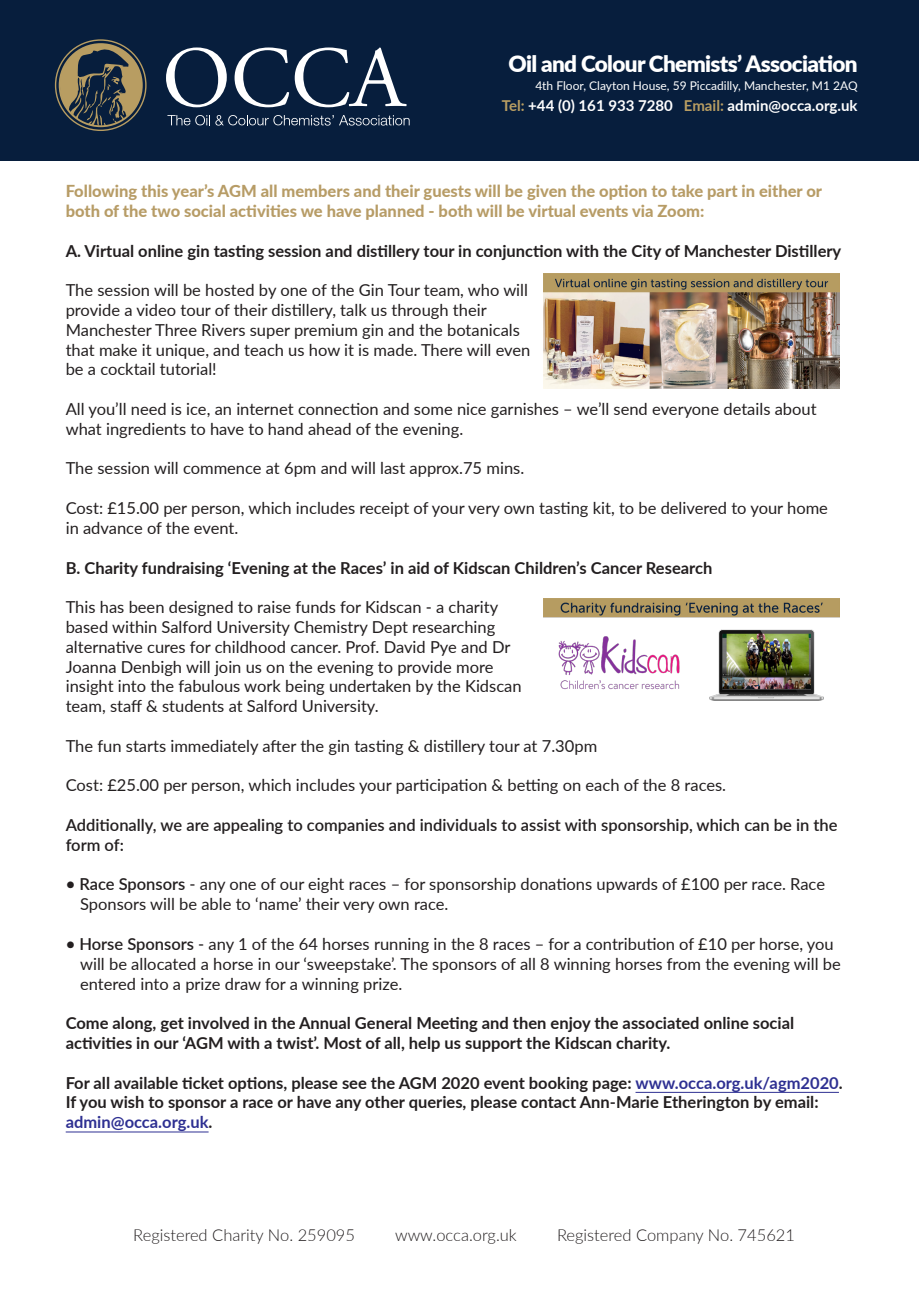
<style>
.page{position:relative;width:919px;height:1289px;background:#fff}
.page>*{position:absolute;margin:0;border:0;box-sizing:border-box;transform-origin:0 0}
.t1{font:900 22.5px "Lato";letter-spacing:-.03em;color:#fff}
.t2{font:16.5px/19.8px "Lato";color:#231f20}
.t3{font:700 16.5px/19.8px "Lato";color:#231f20}
.t4{font:800 16.5px/19.8px "Lato";color:#b79c66}
.t5{font:600 16.5px/19.8px "Lato";color:#231f20}
.t6{font:300 16.5px "Lato";color:#231f20}
.t7{font:700 15px "Lato";color:#fff}
.t8{font:12px "Lato";color:#fff}
.s1{color:#b89d62}
.s2{font-weight:600}
.s3{color:#2e3092}
</style>
<div class="page">
<div style="left:0;top:0;width:918px;height:160px;background:#071e3d"></div>
<svg style="left:59px;top:44px;width:84px;height:82px"></svg>
<svg style="left:166px;top:47px;width:61px;height:60px"></svg>
<svg style="left:234px;top:47px;width:55px;height:60px"></svg>
<svg style="left:295px;top:47px;width:112px;height:60px"></svg>
<svg style="left:167px;top:115px;width:242px;height:11px"></svg>
<hr style="left:635px;top:1091px;width:203px;height:1px;background:#2e3092">
<hr style="left:66px;top:1131px;width:142px;height:1px;background:#2e3092">
<img style="left:543px;top:274px;width:296px;height:115px">
<img style="left:543px;top:599px;width:296px;height:102px">
<h1 class="t1" style="left:508px;top:46px;width:350px">Oil and Colour Chemists’ Association</h1>
<p class="t8" style="left:535px;top:77px;width:324px">4th Floor, Clayton House, 59 Piccadilly, Manchester, M1 2AQ</p>
<p class="t7" style="left:502px;top:95px;width:357px"><span class="s1">Tel:</span> +44 (0) 161 933 7280 <span class="s1">Email:</span> admin@occa.org.uk</p>
<p class="t4" style="left:66px;top:180px;width:757px">Following this year’s AGM all members and their guests will be given the option to take part in either or both of the two social activities we have planned - both will be virtual events via Zoom:</p>
<p class="t3" style="left:66px;top:240px;width:777px">A. Virtual online gin tasting session and distillery tour in conjunction with the City of Manchester Distillery</p>
<p class="t2" style="left:66px;top:279px;width:466px">The session will be hosted by one of the Gin Tour team, who will provide a video tour of their distillery, talk us through their Manchester Three Rivers super premium gin and the botanicals that make it unique, and teach us how it is made. There will even be a cocktail tutorial!</p>
<p class="t2" style="left:66px;top:398px;width:752px">All you’ll need is ice, an internet connection and some nice garnishes – we’ll send everyone details about what ingredients to have to hand ahead of the evening.</p>
<p class="t2" style="left:66px;top:458px;width:460px">The session will commence at 6pm and will last approx.75 mins.</p>
<p class="t2" style="left:66px;top:497px;width:763px">Cost: £15.00 per person, which includes receipt of your very own tasting kit, to be delivered to your home in advance of the event.</p>
<p class="t3" style="left:66px;top:557px;width:648px">B. Charity fundraising ‘Evening at the Races’ in aid of Kidscan Children’s Cancer Research</p>
<p class="t2" style="left:66px;top:596px;width:457px">This has been designed to raise funds for Kidscan - a charity based within Salford University Chemistry Dept researching alternative cures for childhood cancer. Prof. David Pye and Dr Joanna Denbigh will join us on the evening to provide more insight into the fabulous work being undertaken by the Kidscan team, staff &amp; students at Salford University.</p>
<p class="t2" style="left:66px;top:735px;width:533px">The fun starts immediately after the gin tasting &amp; distillery tour at 7.30pm</p>
<p class="t2" style="left:66px;top:774px;width:662px">Cost: £25.00 per person, which includes your participation &amp; betting on each of the 8 races.</p>
<p class="t5" style="left:66px;top:814px;width:773px">Additionally, we are appealing to companies and individuals to assist with sponsorship, which can be in the form of:</p>
<p class="t2" style="left:80px;top:873px;width:746px;text-indent:-14px"><span class="s2">• Race Sponsors</span> - any one of our eight races – for sponsorship donations upwards of £100 per race. Race<br>Sponsors will be able to ‘name’ their very own race.</p>
<p class="t2" style="left:80px;top:933px;width:762px;text-indent:-14px"><span class="s2">• Horse Sponsors</span> - any 1 of the 64 horses running in the 8 races – for a contribution of £10 per horse, you will be allocated a horse in our ‘sweepstake’. The sponsors of all 8 winning horses from the evening will be entered into a prize draw for a winning prize.</p>
<p class="t3" style="left:66px;top:1012px;width:730px">Come along, get involved in the Annual General Meeting and then enjoy the associated online social activities in our ‘AGM with a twist’. Most of all, help us support the Kidscan charity.</p>
<p class="t3" style="left:66px;top:1071px;width:778px">For all available ticket options, please see the AGM 2020 event booking page: <span class="s3">www.occa.org.uk/agm2020</span>.<br>If you wish to sponsor a race or have any other queries, please contact Ann-Marie Etherington by email: <span class="s3">admin@occa.org.uk</span>.</p>
<p class="t6" style="left:133px;top:1223px;width:223px">Registered Charity No. 259095</p>
<p class="t6" style="left:395px;top:1223px;width:123px">www.occa.org.uk</p>
<p class="t6" style="left:557px;top:1223px;width:239px">Registered Company No. 745621</p>
</div>
